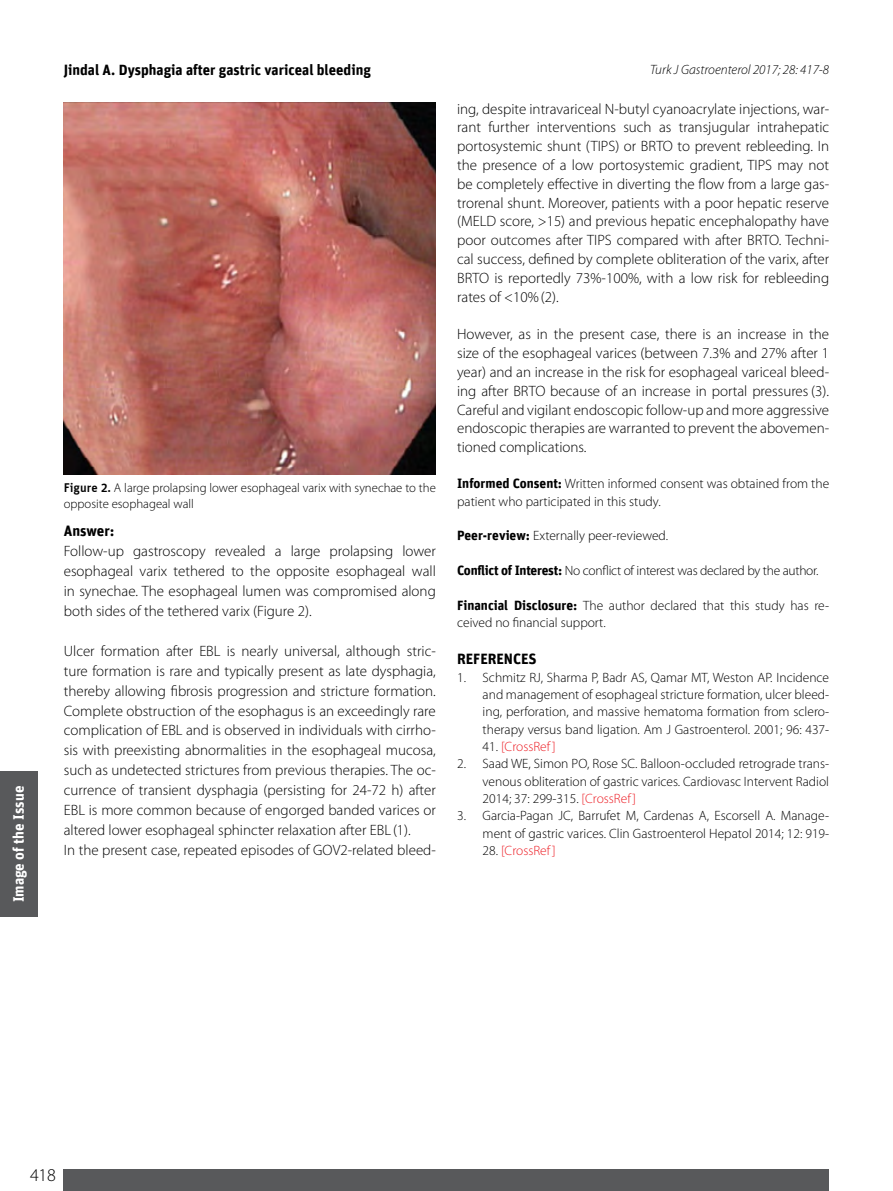
<style>
.page{position:relative;width:893px;height:1191px;background:#fff}
.page>*{position:absolute;margin:0;border:0;box-sizing:border-box;transform-origin:0 0}
.t1{font:300 18px "Myriad Pro";color:#000}
.t2{font:300 15px/18.8px "Myriad Pro";color:#000;text-align:justify}
.t3{font:700 15px "Unit";color:#000}
.t4{font:700 15px "Unit";color:#fff}
.t5{font:700 14.85px "Unit";color:#000}
.t6{font:300 13.5px/17.2px "Myriad Pro";color:#000}
.t7{font:300 13.5px "Myriad Pro";letter-spacing:-.02em;color:#000}
.t8{font:italic 300 13.5px "Myriad Pro";color:#000}
.t9{font:300 13.5px "Myriad Pro";color:#ed1d24}
.t10{font:300 12.75px/15.8px "Myriad Pro";color:#000}
.s1{font-family:"Unit";font-weight:500}
.s2{font-family:"Unit";font-weight:700}
.s3{color:#000}
.s4{color:#ed1d24}
</style>
<div class="page">
<div style="left:64px;top:1169px;width:765px;height:22px;background:#58595b"></div>
<div style="left:0;top:771px;width:37px;height:146px;background:#58595b"></div>
<img style="left:64px;top:102px;width:372px;height:372px">
<p class="t4" style="left:9px;top:902px;width:118px;rotate:-90deg">Image of the Issue</p>
<p class="t5" style="left:64px;top:60px;width:309px">Jindal A. Dysphagia after gastric variceal bleeding</p>
<p class="t8" style="left:650px;top:61px;width:181px">Turk J Gastroenterol 2017; 28: 417-8</p>
<p class="t10" style="left:64px;top:480px;width:374px"><span class="s1">Figure 2.</span> A large prolapsing lower esophageal varix with synechae to the opposite esophageal wall</p>
<p class="t3" style="left:64px;top:522px;width:52px">Answer:</p>
<p class="t2" style="left:64px;top:541px;width:374px;line-height:20px">Follow-up gastroscopy revealed a large prolapsing lower esophageal varix tethered to the opposite esophageal wall in synechae. The esophageal lumen was compromised along both sides of the tethered varix (Figure 2).</p>
<p class="t2" style="left:64px;top:641px;width:374px;line-height:20px;text-align:left">Ulcer formation after EBL is nearly universal, although stric&shy;ture formation is rare and typically present as late dysphagia, thereby allowing fibrosis progression and stricture formation.<br>Complete obstruction of the esophagus is an exceedingly rare complication of EBL and is observed in individuals with cirrho&shy;sis with preexisting abnormalities in the esophageal mucosa, such as undetected strictures from previous therapies. The oc&shy;currence of transient dysphagia (persisting for 24-72 h) after EBL is more common because of engorged banded varices or altered lower esophageal sphincter relaxation after EBL (1).<br>In the present case, repeated episodes of GOV2-related bleed-</p>
<p class="t2" style="left:457px;top:99px;width:374px">ing, despite intravariceal N-butyl cyanoacrylate injections, war&shy;rant further interventions such as transjugular intrahepatic portosystemic shunt (TIPS) or BRTO to prevent rebleeding. In the presence of a low portosystemic gradient, TIPS may not be completely effective in diverting the flow from a large gas&shy;trorenal shunt. Moreover, patients with a poor hepatic reserve (MELD score, &gt;15) and previous hepatic encephalopathy have poor outcomes after TIPS compared with after BRTO. Techni&shy;cal success, defined by complete obliteration of the varix, after BRTO is reportedly 73%-100%, with a low risk for rebleeding rates of &lt;10%(2).</p>
<p class="t2" style="left:457px;top:325px;width:374px">However, as in the present case, there is an increase in the size of the esophageal varices (between 7.3% and 27% after 1 year) and an increase in the risk for esophageal variceal bleed&shy;ing after BRTO because of an increase in portal pressures (3).<br>Careful and vigilant endoscopic follow-up and more aggressive endoscopic therapies are warranted to prevent the abovemen&shy;tioned complications.</p>
<p class="t6" style="left:457px;top:475px;width:374px"><span class="s2">Informed Consent:</span> Written informed consent was obtained from the patient who participated in this study.</p>
<p class="t6" style="left:457px;top:527px;width:213px"><span class="s2">Peer-review:</span> Externally peer-reviewed.</p>
<p class="t7" style="left:457px;top:562px;width:363px"><span class="s2">Conflict of Interest:</span> No conflict of interest was declared by the author.</p>
<p class="t6" style="left:457px;top:596px;width:374px"><span class="s2">Financial Disclosure:</span> The author declared that this study has re&shy;ceived no financial support.</p>
<p class="t3" style="left:457px;top:650px;width:81px">REFERENCES</p>
<p class="t6" style="left:483px;top:668px;width:348px;text-align:justify;text-indent:-26px">1. Schmitz RJ, Sharma P, Badr AS, Qamar MT, Weston AP. Incidence and management of esophageal stricture formation, ulcer bleed&shy;ing, perforation, and massive hematoma formation from sclero&shy;therapy versus band ligation. Am J Gastroenterol. 2001; 96: 437-</p>
<p class="t9" style="left:483px;top:738px;width:74px"><span class="s3">41.</span> [CrossRef ]</p>
<p class="t6" style="left:483px;top:755px;width:348px;text-align:justify;text-indent:-26px">2. Saad WE, Simon PO, Rose SC. Balloon-occluded retrograde trans&shy;venous obliteration of gastric varices. Cardiovasc Intervent Radiol 2014; 37: 299-315. <span class="s4">[CrossRef ]</span></p>
<p class="t6" style="left:457px;top:807px;width:374px;text-align:right">3. Garcia-Pagan JC, Barrufet M, Cardenas A, Escorsell A. Manage&shy;ment of gastric varices. Clin Gastroenterol Hepatol 2014; 12: 919-</p>
<p class="t9" style="left:483px;top:842px;width:74px"><span class="s3">28.</span> [CrossRef ]</p>
<p class="t1" style="left:30px;top:1164px;width:27px">418</p>
</div>
